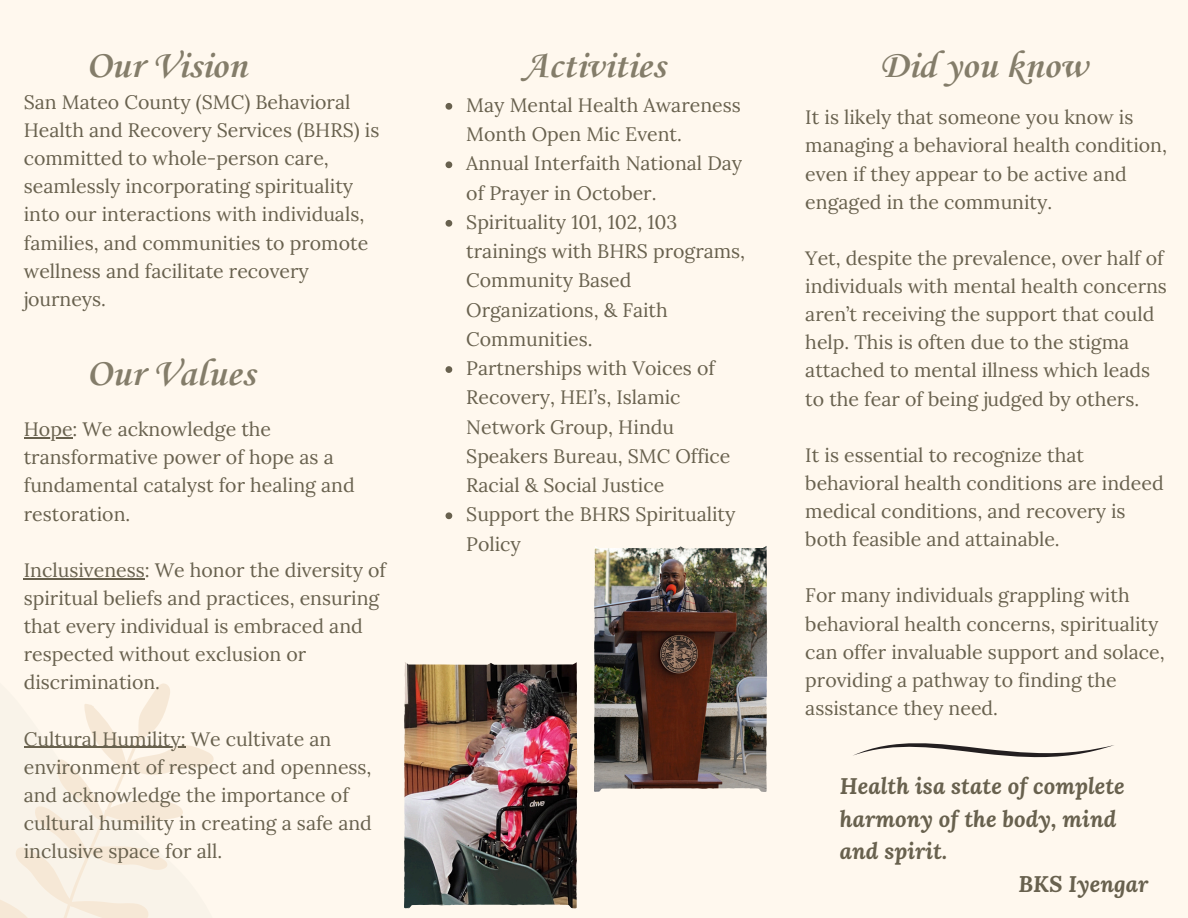
<style>
.page{position:relative;width:1188px;height:918px;background:#fff8ee}
.page>*{position:absolute;margin:0;border:0;box-sizing:border-box;transform-origin:0 0}
.t1{font:700 38.85px "Corsiva";color:#847d6a}
.t2{font:italic 700 22.5px/32.7px "Lora";color:#68614e}
.t3{font:19.5px/28.2px "Lora";color:#68614e}
</style>
<div class="page">
<svg style="left:0;top:683px;width:214px;height:235px"></svg>
<img style="left:594px;top:546px;width:173px;height:246px">
<img style="left:404px;top:662px;width:173px;height:246px">
<svg style="left:853px;top:743px;width:261px;height:15px"></svg>
<hr style="left:24px;top:437px;width:49px;height:1px;background:#68614e">
<hr style="left:24px;top:578px;width:121px;height:1px;background:#68614e">
<hr style="left:24px;top:747px;width:162px;height:1px;background:#68614e">
<svg style="left:446px;top:103px;width:6px;height:7px"></svg>
<svg style="left:446px;top:161px;width:6px;height:7px"></svg>
<svg style="left:446px;top:220px;width:6px;height:7px"></svg>
<svg style="left:446px;top:366px;width:6px;height:7px"></svg>
<svg style="left:446px;top:512px;width:6px;height:7px"></svg>
<p class="t1" style="left:86px;top:46px;width:162px">Our Vision</p>
<p class="t1" style="left:523px;top:46px;width:144px">Activities</p>
<p class="t1" style="left:880px;top:46px;width:209px">Did you know</p>
<h1 class="t3" style="left:24px;top:88px;width:357px">San Mateo County (SMC) Behavioral Health and Recovery Services (BHRS) is committed to whole-person care, seamlessly incorporating spirituality into our interactions with individuals, families, and communities to promote wellness and facilitate recovery journeys.</h1>
<p class="t3" style="left:466px;top:90px;width:276px;line-height:29.2px">May Mental Health Awareness<br>Month Open Mic Event.</p>
<p class="t3" style="left:466px;top:149px;width:277px;line-height:29.2px">Annual Interfaith National Day of Prayer in October.</p>
<p class="t3" style="left:466px;top:207px;width:280px;line-height:29.2px">Spirituality 101, 102, 103 trainings with BHRS programs,<br>Community Based<br>Organizations, &amp; Faith<br>Communities.</p>
<p class="t3" style="left:466px;top:353px;width:266px;line-height:29.2px">Partnerships with Voices of<br>Recovery, HEI’s, Islamic<br>Network Group, Hindu<br>Speakers Bureau, SMC Office<br>Racial &amp; Social Justice</p>
<p class="t3" style="left:466px;top:500px;width:271px;line-height:29.2px">Support the BHRS Spirituality<br>Policy</p>
<p class="t1" style="left:87px;top:354px;width:170px">Our Values</p>
<h1 class="t3" style="left:24px;top:415px;width:332px">Hope: We acknowledge the transformative power of hope as a fundamental catalyst for healing and restoration.</h1>
<p class="t3" style="left:24px;top:556px;width:364px">Inclusiveness: We honor the diversity of spiritual beliefs and practices, ensuring that every individual is embraced and respected without exclusion or discrimination.</p>
<p class="t3" style="left:24px;top:724px;width:350px">Cultural Humility: We cultivate an environment of respect and openness, and acknowledge the importance of cultural humility in creating a safe and inclusive space for all.</p>
<p class="t3" style="left:805px;top:103px;width:363px">It is likely that someone you know is managing a behavioral health condition, even if they appear to be active and engaged in the community.</p>
<h1 class="t3" style="left:805px;top:244px;width:363px">Yet, despite the prevalence, over half of individuals with mental health concerns aren’t receiving the support that could help. This is often due to the stigma attached to mental illness which leads to the fear of being judged by others.</h1>
<p class="t3" style="left:805px;top:441px;width:360px">It is essential to recognize that behavioral health conditions are indeed medical conditions, and recovery is both feasible and attainable.</p>
<p class="t3" style="left:805px;top:581px;width:361px">For many individuals grappling with behavioral health concerns, spirituality can offer invaluable support and solace, providing a pathway to finding the assistance they need.</p>
<p class="t2" style="left:840px;top:769px;width:287px">Health isa state of complete harmony of the body, mind and spirit.</p>
<p class="t2" style="left:1018px;top:867px;width:132px">BKS Iyengar</p>
</div>
